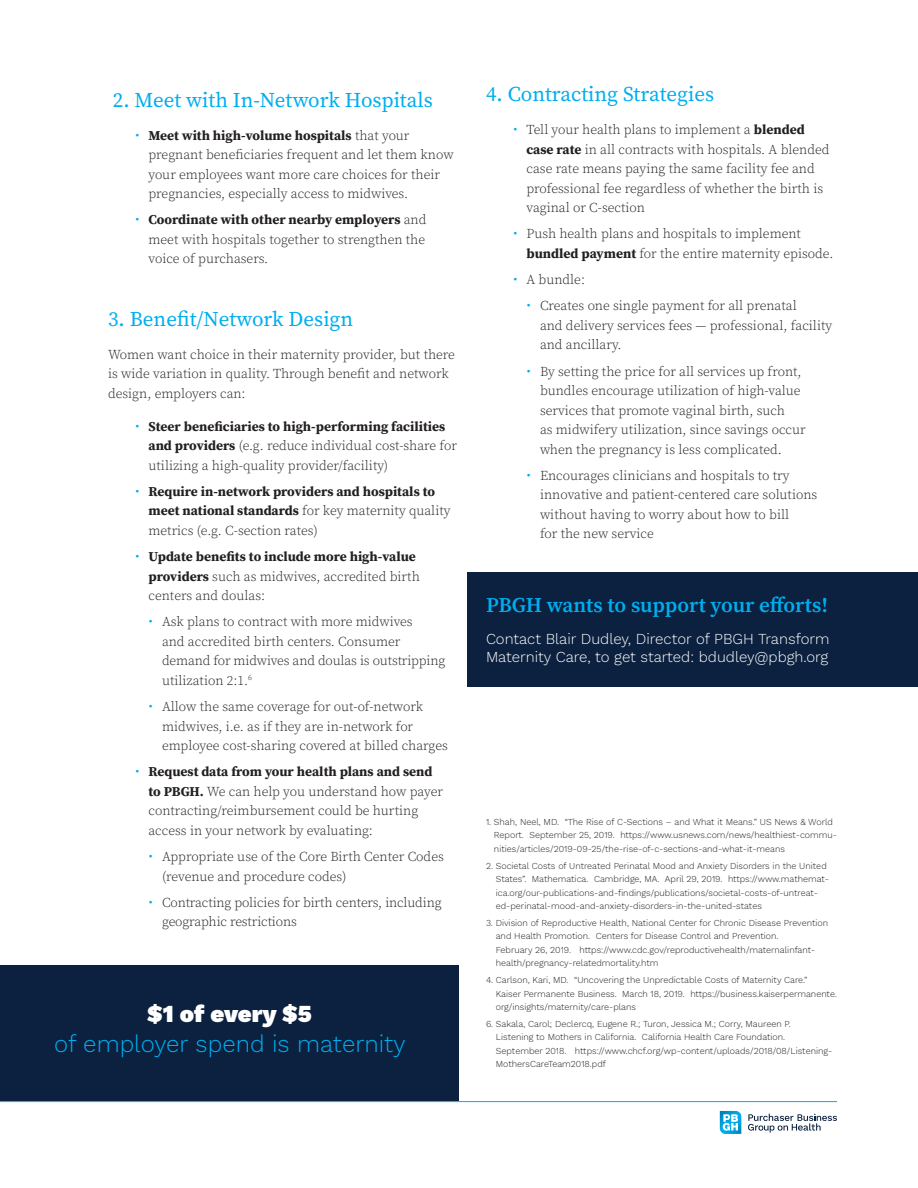
<style>
.page{position:relative;width:918px;height:1188px;background:#fff}
.page>*{position:absolute;margin:0;border:0;box-sizing:border-box;transform-origin:0 0}
.t1{font:300 24px/30px "Work Sans";color:#00aeef;text-align:center}
.t2{font:21px "Source Serif Pro";color:#00aeef}
.t3{font:600 21px "Source Serif Pro";letter-spacing:-.005em;color:#00aeef}
.t4{font:300 15px/18px "Work Sans";color:#fff}
.t5{font:300 13.5px/19.5px "Source Serif Pro";color:#231f20}
.t6{font:700 13.5px/19.5px "Source Serif Pro";color:#231f20}
.t7{font:300 9px/13.5px "Work Sans";color:#231f20}
.s1{font-size:15px;color:#00aeef}
.s2{font-weight:700}
.s3{font-weight:300;font-size:15px;color:#00aeef}
.s4{font-weight:300}
.s5{font-weight:900;color:#fff}
</style>
<div class="page">
<div style="left:468px;top:572px;width:450px;height:115px;background:#0b213f"></div>
<hr style="left:0;top:1101px;width:837px;height:1px;background:#00aeef">
<div style="left:0;top:965px;width:459px;height:136px;background:#0b213f"></div>
<svg style="left:720px;top:1111px;width:21px;height:23px"></svg>
<svg style="left:748px;top:1114px;width:89px;height:19px"></svg>
<p class="t2" style="left:113px;top:86px;width:321px">2. Meet with In-Network Hospitals</p>
<p class="t5" style="left:148px;top:126px;width:307px;text-indent:-14px"><span class="s1">•</span> <span class="s2">Meet with high-volume hospitals</span> that your pregnant beneficiaries frequent and let them know your employees want more care choices for their pregnancies, especially access to midwives.</p>
<p class="t5" style="left:148px;top:210px;width:279px;text-align:justify;text-indent:-14px"><span class="s1">•</span> <span class="s2">Coordinate with other nearby employers</span> and meet with hospitals together to strengthen the voice of purchasers.</p>
<p class="t2" style="left:108px;top:305px;width:247px">3. Benefit/Network Design</p>
<p class="t5" style="left:108px;top:345px;width:349px">Women want choice in their maternity provider, but there is wide variation in quality. Through benefit and network design, employers can:</p>
<p class="t5" style="left:148px;top:417px;width:310px;text-indent:-14px"><span class="s1">•</span> <span class="s2">Steer beneficiaries to high-performing facilities and providers</span> (e.g. reduce individual cost-share for utilizing a high-quality provider/facility)</p>
<p class="t6" style="left:148px;top:481px;width:304px;text-indent:-14px"><span class="s3">•</span> Require in-network providers and hospitals to meet national standards <span class="s4">for key maternity quality metrics (e.g. C-section rates)</span></p>
<p class="t5" style="left:148px;top:547px;width:273px;text-indent:-14px"><span class="s1">•</span> <span class="s2">Update benefits to include more high-value providers</span> such as midwives, accredited birth centers and doulas:</p>
<p class="t5" style="left:162px;top:612px;width:285px;text-indent:-14px"><span class="s1">•</span> Ask plans to contract with more midwives<br>and accredited birth centers. Consumer demand for midwives and doulas is outstripping utilization 2:1.<sup>6</sup></p>
<p class="t5" style="left:162px;top:697px;width:287px;text-indent:-14px"><span class="s1">•</span> Allow the same coverage for out-of-network midwives, i.e. as if they are in-network for employee cost-sharing covered at billed charges</p>
<p class="t5" style="left:148px;top:762px;width:296px;text-indent:-14px"><span class="s1">•</span> <span class="s2">Request data from your health plans and send to PBGH.</span> We can help you understand how payer contracting/reimbursement could be hurting access in your network by evaluating:</p>
<p class="t5" style="left:162px;top:847px;width:283px;text-indent:-14px"><span class="s1">•</span> Appropriate use of the Core Birth Center Codes (revenue and procedure codes)</p>
<p class="t5" style="left:162px;top:893px;width:281px;text-indent:-14px"><span class="s1">•</span> Contracting policies for birth centers, including geographic restrictions</p>
<p class="t1" style="left:54px;top:998px;width:353px"><span class="s5">$1 of every $5<br></span>of employer spend is maternity</p>
<p class="t2" style="left:486px;top:80px;width:230px">4. Contracting Strategies</p>
<p class="t5" style="left:526px;top:120px;width:305px;text-indent:-14px"><span class="s1">•</span> Tell your health plans to implement a <span class="s2">blended case rate</span> in all contracts with hospitals. A blended case rate means paying the same facility fee and professional fee regardless of whether the birth is vaginal or C-section</p>
<p class="t5" style="left:526px;top:224px;width:308px;text-indent:-14px"><span class="s1">•</span> Push health plans and hospitals to implement <span class="s2">bundled payment</span> for the entire maternity episode.</p>
<p class="t5" style="left:513px;top:270px;width:74px"><span class="s1">•</span> A bundle:</p>
<p class="t5" style="left:540px;top:296px;width:294px;text-indent:-14px"><span class="s1">•</span> Creates one single payment for all prenatal<br>and delivery services fees — professional, facility and ancillary.</p>
<p class="t5" style="left:540px;top:362px;width:267px;text-indent:-14px"><span class="s1">•</span> By setting the price for all services up front, bundles encourage utilization of high-value services that promote vaginal birth, such<br>as midwifery utilization, since savings occur when the pregnancy is less complicated.</p>
<p class="t5" style="left:540px;top:466px;width:279px;text-indent:-14px"><span class="s1">•</span> Encourages clinicians and hospitals to try innovative and patient-centered care solutions without having to worry about how to bill<br>for the new service</p>
<p class="t3" style="left:486px;top:591px;width:344px">PBGH wants to support your efforts!</p>
<p class="t4" style="left:486px;top:629px;width:345px">Contact Blair Dudley, Director of PBGH Transform<br>Maternity Care, to get started: bdudley@pbgh.org</p>
<p class="t7" style="left:494px;top:815px;width:345px;text-indent:-8px">1. Shah, Neel, MD. “The Rise of C-Sections – and What it Means.” US News &amp; World<br>Report. September 25, 2019. https://www.usnews.com/news/healthiest-commu&shy;nities/articles/2019-09-25/the-rise-of-c-sections-and-what-it-means</p>
<p class="t7" style="left:496px;top:859px;width:335px;text-indent:-10px">2. Societal Costs of Untreated Perinatal Mood and Anxiety Disorders in the United States”. Mathematica. Cambridge, MA. April 29, 2019. https://www.mathemat&shy;ica.org/our-publications-and-findings/publications/societal-costs-of-untreat&shy;ed-perinatal-mood-and-anxiety-disorders-in-the-united-states</p>
<p class="t7" style="left:496px;top:916px;width:334px;text-indent:-10px">3. Division of Reproductive Health, National Center for Chronic Disease Prevention and Health Promotion. Centers for Disease Control and Prevention.<br>February 26, 2019. https://www.cdc.gov/reproductivehealth/maternalinfant&shy;health/pregnancy-relatedmortality.htm</p>
<p class="t7" style="left:496px;top:973px;width:343px;text-indent:-10px">4. Carlson, Kari, MD. “Uncovering the Unpredictable Costs of Maternity Care.”<br>Kaiser Permanente Business. March 18, 2019. https://business.kaiserpermanente. org/insights/maternity/care-plans</p>
<p class="t7" style="left:496px;top:1017px;width:338px;text-indent:-10px">6. Sakala, Carol; Declercq, Eugene R.; Turon, Jessica M.; Corry, Maureen P.<br>Listening to Mothers in California. California Health Care Foundation.<br>September 2018. https://www.chcf.org/wp-content/uploads/2018/08/Listening-MothersCareTeam2018.pdf</p>
</div>
